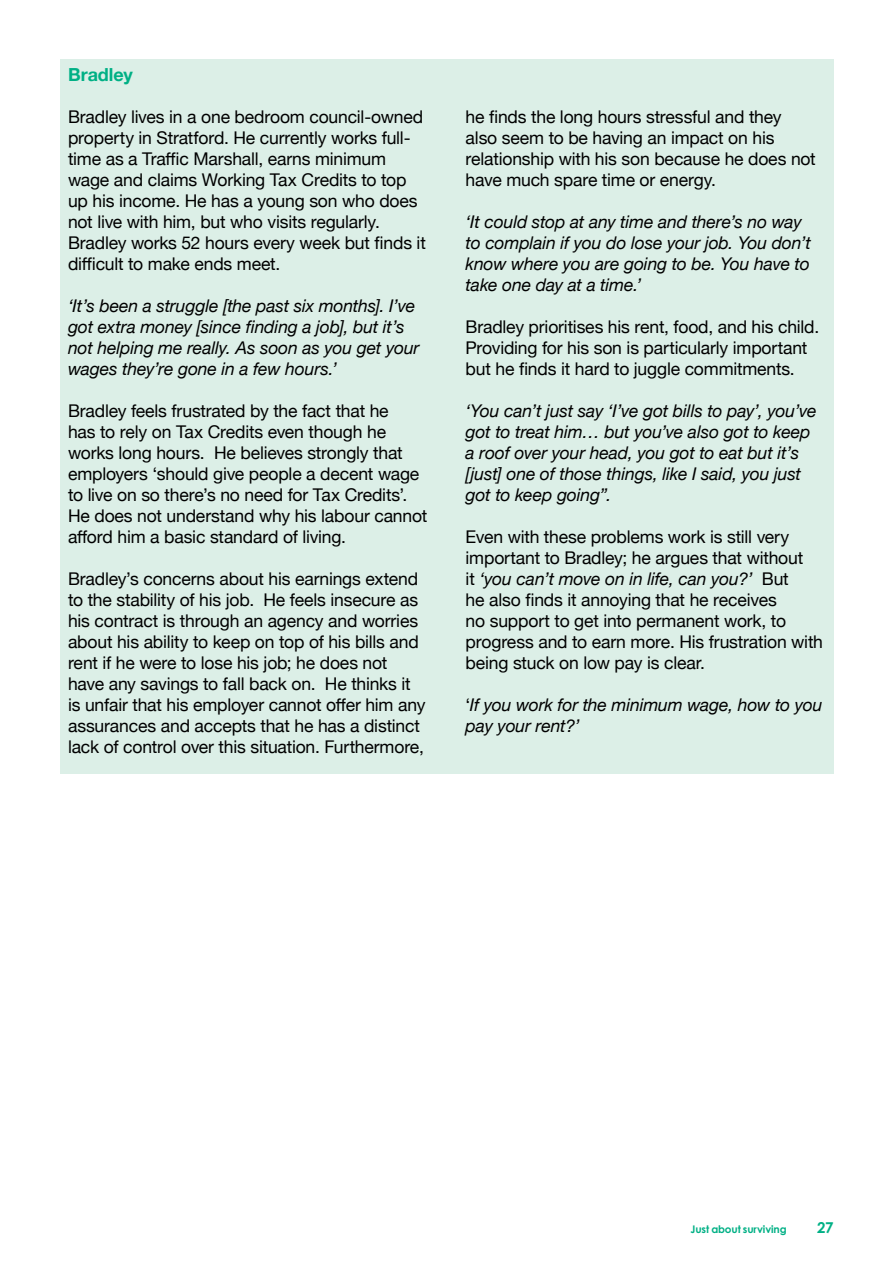
<style>
.page{position:relative;width:893px;height:1263px;background:#fff}
.page>*{position:absolute;margin:0;border:0;box-sizing:border-box;transform-origin:0 0}
.t1{font:700 18px "Helvetica Neue";letter-spacing:-.005em;color:#00b085}
.t2{font:17.55px/21px "Helvetica Neue";letter-spacing:-.01em;color:#000}
.t3{font:italic 17.55px/21px "Helvetica Neue";letter-spacing:-.01em;color:#000}
.t4{font:700 15px "Century Gothic";color:#00b085}
.t5{font:700 10.5px "Century Gothic";letter-spacing:-.01em;color:#00b085}
.s1{font-style:italic}
.s2{font-style:normal}
</style>
<div class="page">
<div style="left:60px;top:60px;width:773px;height:714px;background:#dcefe7"></div>
<p class="t1" style="left:68px;top:60px;width:66px">Bradley</p>
<p class="t2" style="left:68px;top:107px;width:359px">Bradley lives in a one bedroom council-owned property in Stratford. He currently works full&shy;time as a Traffic Marshall, earns minimum wage and claims Working Tax Credits to top up his income. He has a young son who does not live with him, but who visits regularly.<br>Bradley works 52 hours every week but finds it difficult to make ends meet.</p>
<p class="t3" style="left:68px;top:296px;width:353px">‘It’s been a struggle [the past six months]. I’ve got extra money [since finding a job], but it’s not helping me really. As soon as you get your wages they’re gone in a few hours.’</p>
<p class="t2" style="left:68px;top:401px;width:361px">Bradley feels frustrated by the fact that he<br>has to rely on Tax Credits even though he works long hours. He believes strongly that employers ‘should give people a decent wage to live on so there’s no need for Tax Credits’.<br>He does not understand why his labour cannot afford him a basic standard of living.</p>
<p class="t2" style="left:68px;top:569px;width:359px">Bradley’s concerns about his earnings extend to the stability of his job. He feels insecure as his contract is through an agency and worries about his ability to keep on top of his bills and rent if he were to lose his job; he does not have any savings to fall back on. He thinks it is unfair that his employer cannot offer him any assurances and accepts that he has a distinct lack of control over this situation. Furthermore,</p>
<p class="t2" style="left:466px;top:107px;width:352px">he finds the long hours stressful and they also seem to be having an impact on his relationship with his son because he does not have much spare time or energy.</p>
<p class="t3" style="left:466px;top:212px;width:347px">‘It could stop at any time and there’s no way to complain if you do lose your job. You don’t know where you are going to be. You have to take one day at a time.’</p>
<p class="t2" style="left:466px;top:317px;width:355px">Bradley prioritises his rent, food, and his child.<br>Providing for his son is particularly important but he finds it hard to juggle commitments.</p>
<p class="t3" style="left:466px;top:401px;width:352px">‘You can’t just say ‘I’ve got bills to pay’, you’ve got to treat him… but you’ve also got to keep a roof over your head, you got to eat but it’s [just] one of those things, like I said, you just got to keep going”.</p>
<p class="t2" style="left:466px;top:527px;width:359px">Even with these problems work is still very important to Bradley; he argues that without<br>it <span class="s1">‘you can’t move on in life, can you?’</span> But<br>he also finds it annoying that he receives<br>no support to get into permanent work, to progress and to earn more. His frustration with being stuck on low pay is clear.</p>
<p class="t3" style="left:466px;top:695px;width:358px"><span class="s2">‘</span>If you work for the minimum wage, how to you pay your rent?’</p>
<p class="t5" style="left:691px;top:1223px;width:98px">Just about surviving</p>
<p class="t4" style="left:817px;top:1218px;width:18px">27</p>
</div>
